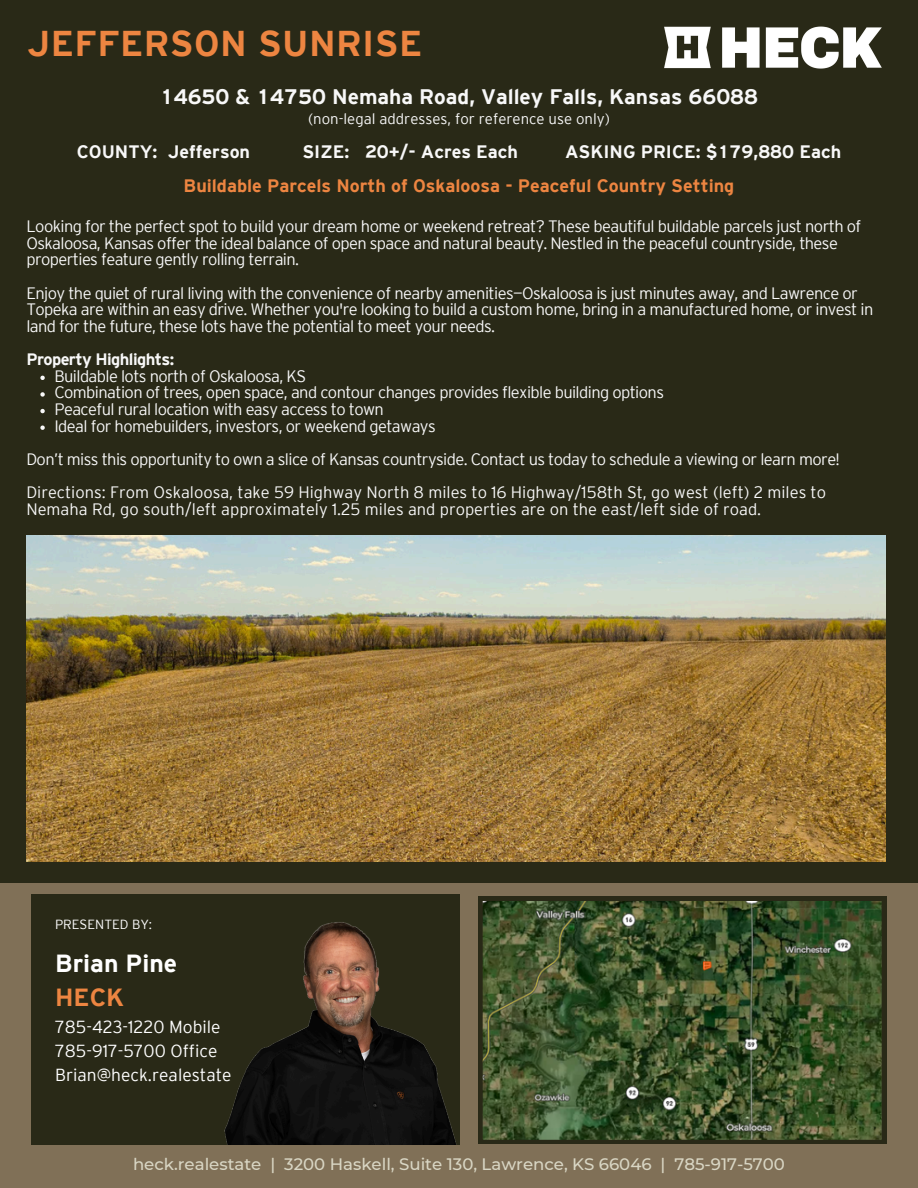
<style>
.page{position:relative;width:918px;height:1188px;background:#807057}
.page>*{position:absolute;margin:0;border:0;box-sizing:border-box;transform-origin:0 0}
.t1{font:700 35.85px "Interstate";letter-spacing:.015em;color:#ed8541}
.t2{font:700 24.75px/33.8px "Interstate";color:#fff}
.t3{font:700 21px "Interstate";color:#f8f8f8}
.t4{font:700 18px "Interstate";color:#f8f8f8}
.t5{font:700 18px "Interstate";color:#ed8541}
.t6{font:300 17.4px/23.7px "Interstate";color:#fff}
.t7{font:300 16.5px/16.6px "Interstate";letter-spacing:-.035em;color:#f8f8f8}
.t8{font:300 16.5px/16.6px "Interstate";color:#f8f8f8}
.t9{font:500 16.5px "Montserrat";color:#d9d6c4}
.t10{font:700 16.5px "Interstate";letter-spacing:-.035em;color:#f8f8f8}
.t11{font:300 15px "Interstate";color:#f8f8f8}
.t12{font:300 13.2px "Interstate";color:#fff}
.s1{color:#ed8541}
</style>
<div class="page">
<div style="left:0;top:0;width:918px;height:883px;background:#292917"></div>
<div style="left:31px;top:894px;width:429px;height:250px;background:#292917"></div>
<img style="left:224px;top:922px;width:233px;height:222px">
<img style="left:664px;top:26px;width:11px;height:43px">
<img style="left:675px;top:26px;width:207px;height:43px">
<img style="left:26px;top:536px;width:860px;height:326px">
<svg style="left:478px;top:896px;width:408px;height:248px;background:#3f522c"></svg>
<svg style="left:40px;top:376px;width:5px;height:4px"></svg>
<svg style="left:40px;top:392px;width:5px;height:5px"></svg>
<svg style="left:40px;top:409px;width:5px;height:4px"></svg>
<svg style="left:40px;top:426px;width:5px;height:4px"></svg>
<h4 class="t1" style="left:27px;top:30px;width:397px">JEFFERSON SUNRISE</h4>
<p class="t3" style="left:160px;top:89px;width:600px">14650 &amp; 14750 Nemaha Road, Valley Falls, Kansas 66088</p>
<p class="t11" style="left:308px;top:113px;width:303px">(non-legal addresses, for reference use only)</p>
<p class="t4" style="left:77px;top:145px;width:175px">COUNTY: Jefferson</p>
<p class="t4" style="left:302px;top:145px;width:217px">SIZE: 20+/- Acres Each</p>
<p class="t4" style="left:565px;top:145px;width:278px">ASKING PRICE: $179,880 Each</p>
<h1 class="t5" style="left:184px;top:179px;width:552px">Buildable Parcels North of Oskaloosa - Peaceful Country Setting</h1>
<h2 class="t7" style="left:26px;top:219px;width:837px">Looking for the perfect spot to build your dream home or weekend retreat? These beautiful buildable parcels just north of<br>Oskaloosa, Kansas offer the ideal balance of open space and natural beauty. Nestled in the peaceful countryside, these properties feature gently rolling terrain.</h2>
<h4 class="t7" style="left:26px;top:286px;width:849px">Enjoy the quiet of rural living with the convenience of nearby amenities—Oskaloosa is just minutes away, and Lawrence or<br>Topeka are within an easy drive. Whether you're looking to build a custom home, bring in a manufactured home, or invest in land for the future, these lots have the potential to meet your needs.</h4>
<h4 class="t10" style="left:26px;top:353px;width:149px">Property Highlights:</h4>
<h4 class="t7" style="left:54px;top:369px;width:253px">Buildable lots north of Oskaloosa, KS</h4>
<h4 class="t7" style="left:54px;top:386px;width:611px">Combination of trees, open space, and contour changes provides flexible building options</h4>
<h4 class="t7" style="left:54px;top:402px;width:331px">Peaceful rural location with easy access to town</h4>
<p class="t7" style="left:54px;top:419px;width:383px">Ideal for homebuilders, investors, or weekend getaways</p>
<p class="t7" style="left:26px;top:452px;width:815px">Don’t miss this opportunity to own a slice of Kansas countryside. Contact us today to schedule a viewing or learn more!</p>
<p class="t8" style="left:26px;top:485px;width:801px">Directions: From Oskaloosa, take 59 Highway North 8 miles to 16 Highway/158th St, go west (left) 2 miles to<br>Nemaha Rd, go south/left approximately 1.25 miles and properties are on the east/left side of road.</p>
<h4 class="t12" style="left:55px;top:920px;width:99px">PRESENTED BY:</h4>
<p class="t2" style="left:55px;top:949px;width:124px">Brian Pine<br><span class="s1">HECK</span></p>
<p class="t6" style="left:55px;top:1017px;width:178px">785-423-1220 Mobile<br>785-917-5700 Office<br>Brian@heck.realestate</p>
<p class="t9" style="left:133px;top:1154px;width:653px">heck.realestate | 3200 Haskell, Suite 130, Lawrence, KS 66046 | 785-917-5700</p>
</div>
